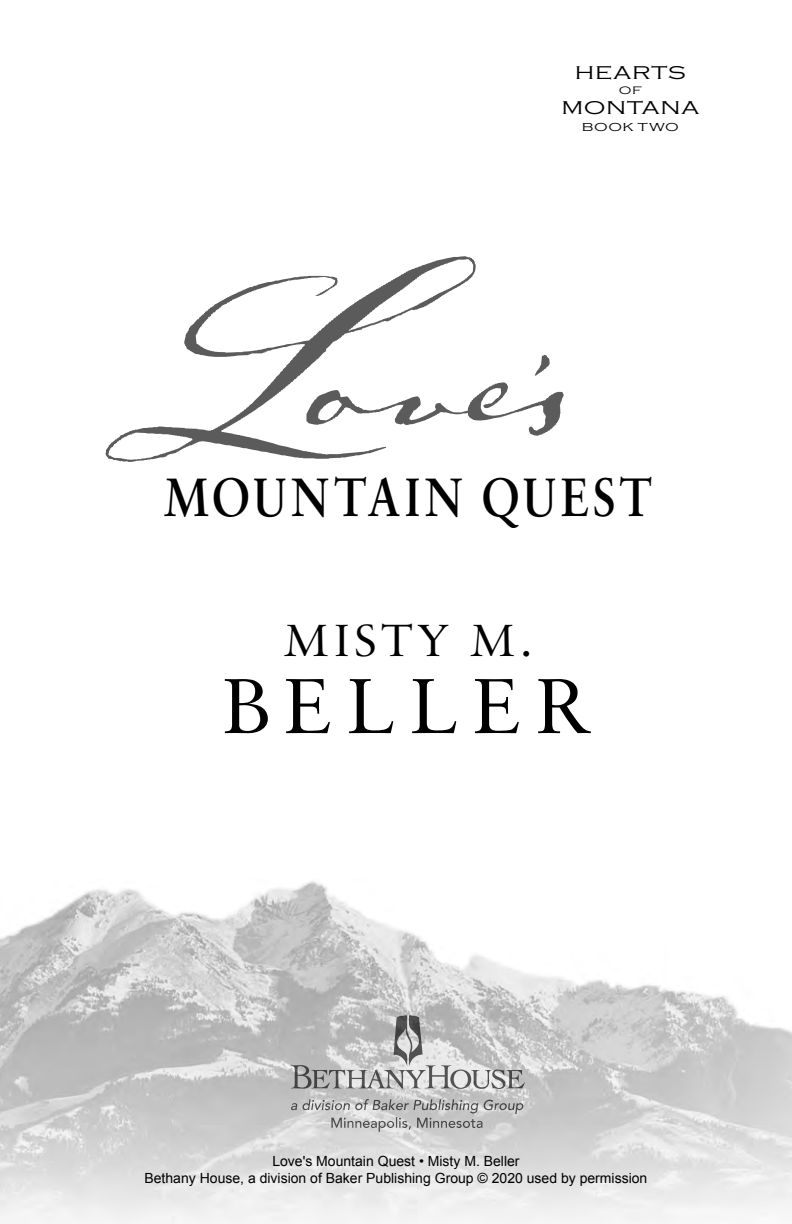
<style>
.page{position:relative;width:792px;height:1224px;background:#fff}
.page>*{position:absolute;margin:0;border:0;box-sizing:border-box;transform-origin:0 0}
.t1{font:120px "Baker Logo 2012";color:#5b5b5b}
.t2{font:83px "Sabon MT Pro";letter-spacing:.17em;color:#000}
.t3{font:600 57.6px "Sabon MT Pro";letter-spacing:.085em;color:#000;scale:.83 1}
.t4{font:48px "Sabon MT Pro";letter-spacing:.075em;color:#000}
.t5{font:300 19.2px "Copperplate";letter-spacing:.035em;color:#000;scale:1.25 1}
.t6{font:14px/16.8px "Arial";color:#000;text-align:center}
.t7{font:300 12px "Copperplate";letter-spacing:.04em;color:#000;scale:1.25 1}
.t8{font:300 11.2px "Copperplate";color:#000;scale:1.25 1}
</style>
<div class="page">
<img style="left:0;top:881px;width:792px;height:343px">
<svg style="left:106px;top:256px;width:458px;height:206px"></svg>
<h3 class="t5" style="left:575px;top:62px;width:90px">HEARTS</h3>
<p class="t8" style="left:619px;top:84px;width:20px">OF</p>
<h3 class="t5" style="left:561px;top:97px;width:112px">MONTANA</h3>
<p class="t7" style="left:582px;top:120px;width:79px">BOOK TWO</p>
<h3 class="t3" style="left:164px;top:462px;width:591px">MOUNTAIN QUEST</h3>
<h3 class="t4" style="left:283px;top:611px;width:251px">MISTY M.</h3>
<h2 class="t2" style="left:223px;top:656px;width:372px">BELLER</h2>
<h1 class="t1" style="left:285px;top:1009px;width:247px">5</h1>
<p class="t6" style="left:145px;top:1153px;width:504px">Love's Mountain Quest • Misty M. Beller<br>Bethany House, a division of Baker Publishing Group © 2020 used by permission</p>
</div>
